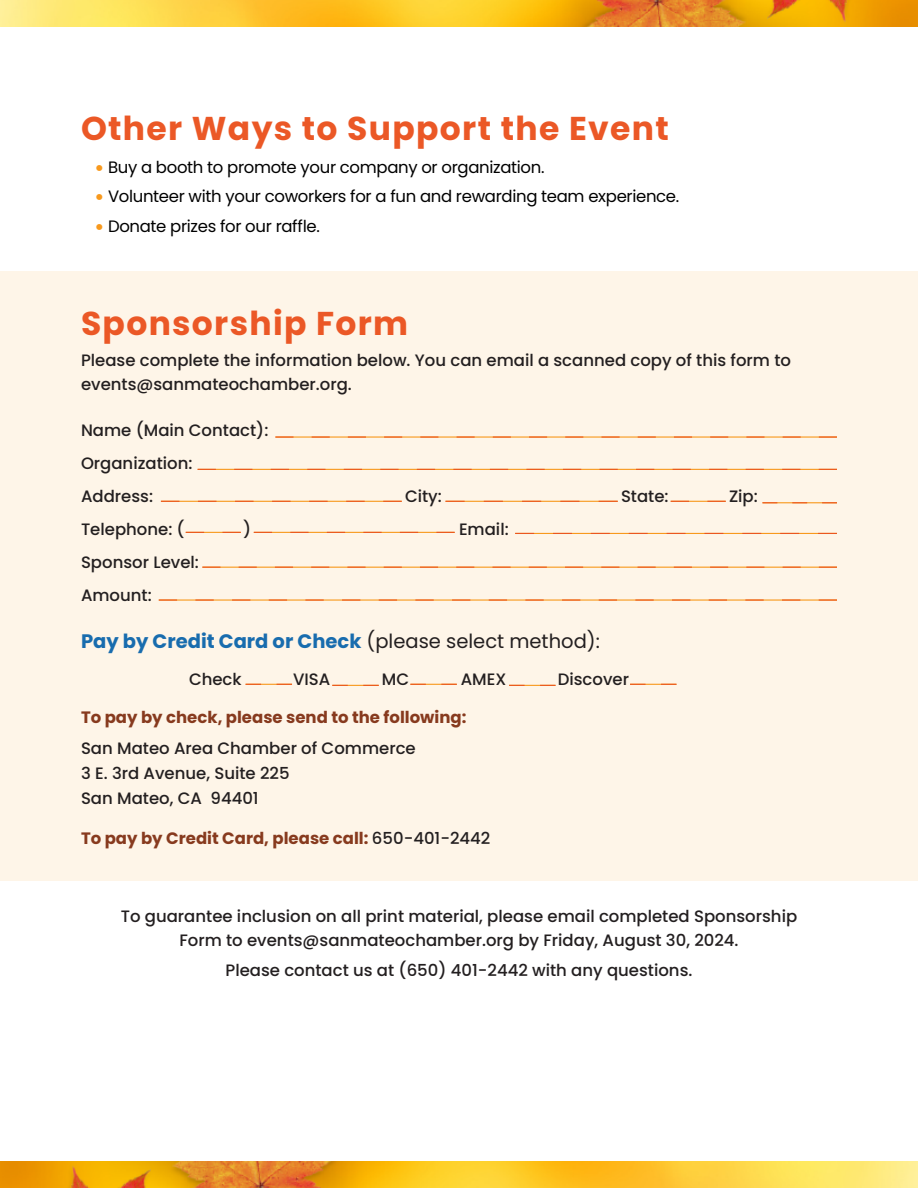
<style>
.page{position:relative;width:918px;height:1188px;background:#fff}
.page>*{position:absolute;margin:0;border:0;box-sizing:border-box;transform-origin:0 0}
.SM_H3_Title{font:700 33px "Poppins";letter-spacing:.04em;color:#eb5826}
.SM_-_H2_Title{font:700 33px "Poppins";letter-spacing:.04em;color:#eb5826}
.SM_Body_text{font:700 19.5px "Poppins";color:#186cae}
.SM_Body_text-2{font:500 16.5px/24px "Poppins";color:#231f20}
.t1{font:16.5px "Poppins";letter-spacing:-.02em;color:#000}
.SM_Body_text-3{font:700 16.5px "Poppins";color:#873a1e}
.s1{font-size:24px;color:#f8991d}
.s2{font-weight:400;color:#231f20}
.s3{font-weight:500;color:#231f20}
</style>
<div class="page">
<div style="left:0;top:272px;width:918px;height:609px;background:#fef5e8"></div>
<svg style="left:275px;top:436px;width:562px;height:2px"></svg>
<svg style="left:198px;top:469px;width:639px;height:1px"></svg>
<svg style="left:161px;top:501px;width:241px;height:1px"></svg>
<svg style="left:446px;top:501px;width:172px;height:1px"></svg>
<svg style="left:671px;top:501px;width:55px;height:1px"></svg>
<svg style="left:762px;top:502px;width:75px;height:1px"></svg>
<svg style="left:186px;top:532px;width:55px;height:1px"></svg>
<svg style="left:254px;top:532px;width:201px;height:1px"></svg>
<svg style="left:202px;top:567px;width:635px;height:1px"></svg>
<svg style="left:159px;top:599px;width:678px;height:2px"></svg>
<svg style="left:515px;top:533px;width:322px;height:1px"></svg>
<svg style="left:246px;top:684px;width:46px;height:1px"></svg>
<svg style="left:332px;top:685px;width:47px;height:1px"></svg>
<svg style="left:410px;top:684px;width:47px;height:1px"></svg>
<svg style="left:509px;top:685px;width:47px;height:1px"></svg>
<svg style="left:630px;top:684px;width:47px;height:1px"></svg>
<img style="left:0;top:1161px;width:918px;height:27px">
<img style="left:0;top:0;width:918px;height:27px">
<p class="SM_H3_Title" style="left:81px;top:110px;width:589px">Other Ways to Support the Event</p>
<p class="t1" style="left:94px;top:157px;width:452px"><span class="s1">•</span> Buy a booth to promote your company or organization.</p>
<p class="t1" style="left:94px;top:187px;width:586px"><span class="s1">•</span> Volunteer with your coworkers for a fun and rewarding team experience.</p>
<p class="t1" style="left:94px;top:216px;width:227px"><span class="s1">•</span> Donate prizes for our raffle.</p>
<h2 class="SM_-_H2_Title" style="left:81px;top:305px;width:329px">Sponsorship Form</h2>
<p class="SM_Body_text-2" style="left:81px;top:348px;width:712px">Please complete the information below. You can email a scanned copy of this form to events@sanmateochamber.org.</p>
<p class="SM_Body_text-2" style="left:81px;top:419px;width:189px">Name (Main Contact):</p>
<p class="SM_Body_text-2" style="left:81px;top:452px;width:113px">Organization:</p>
<p class="SM_Body_text-2" style="left:81px;top:485px;width:74px">Address:</p>
<p class="SM_Body_text-2" style="left:405px;top:485px;width:38px">City:</p>
<p class="SM_Body_text-2" style="left:621px;top:485px;width:49px">State:</p>
<p class="SM_Body_text-2" style="left:729px;top:485px;width:30px">Zip:</p>
<p class="SM_Body_text-2" style="left:81px;top:518px;width:105px">Telephone: (</p>
<p class="SM_Body_text-2" style="left:243px;top:518px;width:10px">)</p>
<p class="SM_Body_text-2" style="left:459px;top:518px;width:51px">Email:</p>
<p class="SM_Body_text-2" style="left:81px;top:551px;width:119px">Sponsor Level:</p>
<p class="SM_Body_text-2" style="left:81px;top:584px;width:72px">Amount:</p>
<p class="SM_Body_text" style="left:81px;top:630px;width:520px">Pay by Credit Card or Check <span class="s2">(please select method):</span></p>
<p class="SM_Body_text-2" style="left:189px;top:668px;width:54px">Check</p>
<p class="SM_Body_text-2" style="left:293px;top:668px;width:39px">VISA</p>
<p class="SM_Body_text-2" style="left:382px;top:668px;width:29px">MC</p>
<p class="SM_Body_text-2" style="left:461px;top:668px;width:47px">AMEX</p>
<p class="SM_Body_text-2" style="left:558px;top:668px;width:73px">Discover</p>
<p class="SM_Body_text-3" style="left:81px;top:708px;width:387px">To pay by check, please send to the following:</p>
<p class="SM_Body_text-2" style="left:81px;top:737px;width:336px">San Mateo Area Chamber of Commerce</p>
<p class="SM_Body_text-2" style="left:81px;top:762px;width:210px">3 E. 3rd Avenue, Suite 225</p>
<p class="SM_Body_text-2" style="left:81px;top:786px;width:179px">San Mateo, CA 94401</p>
<p class="SM_Body_text-3" style="left:81px;top:828px;width:411px">To pay by Credit Card, please call: <span class="s3">650-401-2442</span></p>
<p class="SM_Body_text-2" style="left:121px;top:904px;width:678px;text-align:center">To guarantee inclusion on all print material, please email completed Sponsorship<br>Form to events@sanmateochamber.org by Friday, August 30, 2024.</p>
<p class="SM_Body_text-2" style="left:226px;top:958px;width:468px">Please contact us at (650) 401-2442 with any questions.</p>
</div>
